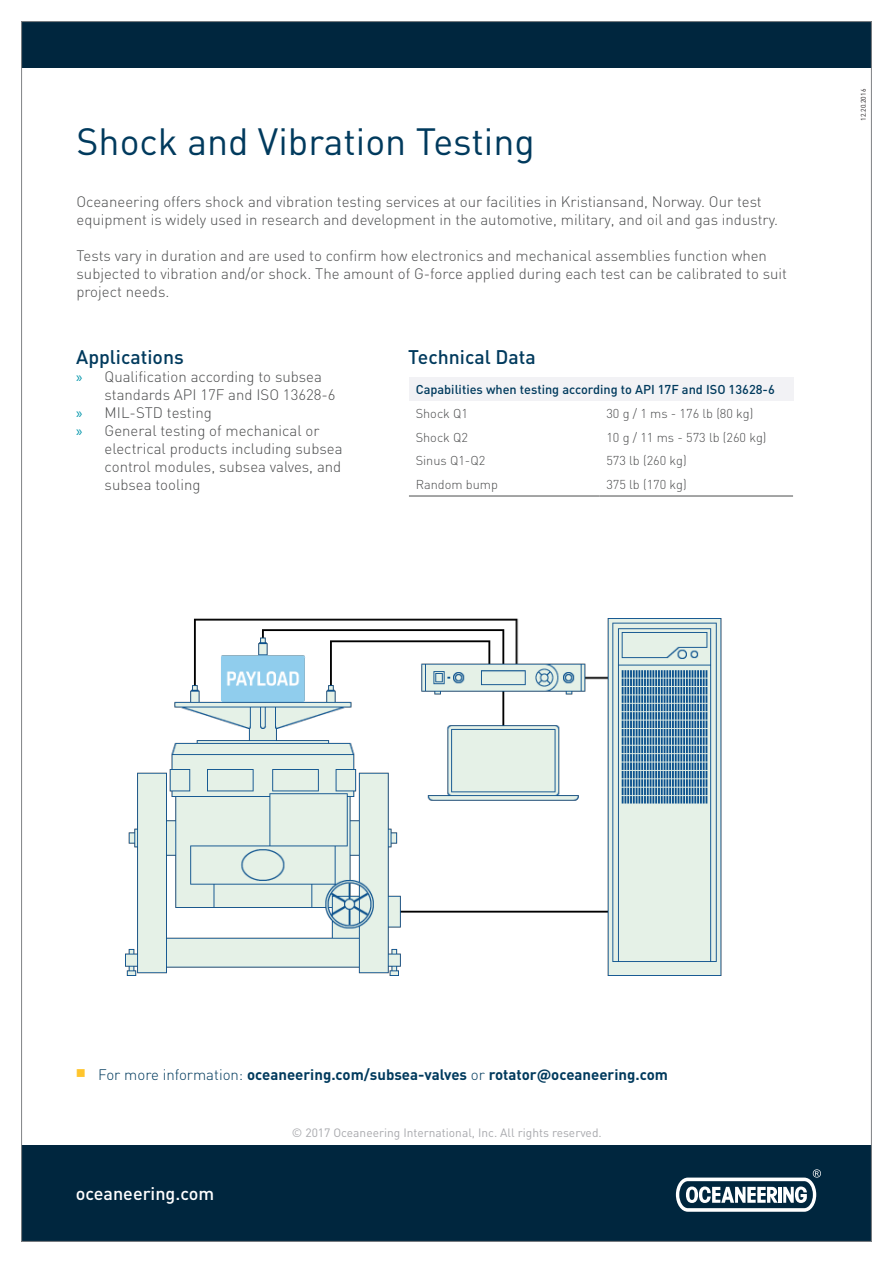
<style>
.page{position:relative;width:893px;height:1263px;background:#fff}
.page>*{position:absolute;margin:0;border:0;box-sizing:border-box;transform-origin:0 0}
.Heading{font:37.5px "DIN";color:#003a5d}
.Ingress_features_tec{font:500 19.5px "DIN";color:#003a5d}
.Oceaneering_com__tag{font:500 18px "DIN";color:#fff}
.Body_text{font:300 15px/18px "DIN";color:#4b4c4d}
.t1{font:700 15px "DIN";color:#003a5d}
.Table_-_Text{font:300 12.75px "DIN";color:#4b4c4d}
.Table_-_Header{font:500 12.75px "DIN";color:#003a5d}
.Copywrite{font:12px "DIN";color:#a8a9ad}
.t2{font:6.75px "DIN";color:#231f20}
.s1{font-family:"Myriad Pro";font-weight:400;color:#0095aa}
.s2{font-weight:300}
.s3{font-family:"DINOT"}
</style>
<div class="page">
<div style="left:21px;top:22px;width:850px;height:46px;background:#00263e"></div>
<div style="left:21px;top:1145px;width:851px;height:97px;background:#00263e"></div>
<svg style="left:676px;top:1169px;width:145px;height:43px"></svg>
<hr style="left:779px;top:1187px;width:3px;height:16px;background:#fff">
<div style="left:409px;top:377px;width:384px;height:24px;background:#f2f2f5"></div>
<hr style="left:409px;top:496px;width:191px;height:1px;background:#4b4c4d">
<hr style="left:600px;top:496px;width:193px;height:1px;background:#4b4c4d">
<img style="left:125px;top:619px;width:597px;height:357px">
<p class="Heading" style="left:77px;top:117px;width:460px">Shock and Vibration Testing</p>
<p class="Body_text" style="left:77px;top:192px;width:703px">Oceaneering offers shock and vibration testing services at our facilities in Kristiansand, Norway. Our test equipment is widely used in research and development in the automotive, military, and oil and gas industry.</p>
<p class="Body_text" style="left:77px;top:246px;width:712px">Tests vary in duration and are used to confirm how electronics and mechanical assemblies function when subjected to vibration and/or shock. The amount of G-force applied during each test can be calibrated to suit project needs.</p>
<p class="Ingress_features_tec" style="left:76px;top:344px;width:109px">Applications</p>
<p class="Body_text" style="left:105px;top:367px;width:232px;text-indent:-28px"><span class="s1">»</span> Qualification according to subsea standards API 17F and ISO 13628-6</p>
<p class="Body_text" style="left:76px;top:403px;width:137px"><span class="s1">»</span> MIL-STD testing</p>
<p class="Body_text" style="left:105px;top:421px;width:239px;text-indent:-28px"><span class="s1">»</span> General testing of mechanical or electrical products including subsea control modules, subsea valves, and subsea tooling</p>
<p class="Ingress_features_tec" style="left:408px;top:344px;width:129px">Technical Data</p>
<p class="Table_-_Header" style="left:416px;top:381px;width:361px">Capabilities when testing according to API 17F and ISO 13628-6</p>
<p class="Table_-_Text" style="left:416px;top:405px;width:54px">Shock Q1</p>
<p class="Table_-_Text" style="left:606px;top:405px;width:149px">30 g / 1 ms - 176 lb (80 kg)</p>
<p class="Table_-_Text" style="left:416px;top:429px;width:54px">Shock Q2</p>
<p class="Table_-_Text" style="left:606px;top:429px;width:162px">10 g / 11 ms - 573 lb (260 kg)</p>
<p class="Table_-_Text" style="left:416px;top:452px;width:71px">Sinus Q1-Q2</p>
<p class="Table_-_Text" style="left:606px;top:452px;width:82px">573 lb (260 kg)</p>
<p class="Table_-_Text" style="left:416px;top:476px;width:84px">Random bump</p>
<p class="Table_-_Text" style="left:606px;top:476px;width:82px">375 lb (170 kg)</p>
<p class="t2" style="left:859px;top:121px;width:33px;rotate:-90deg">12.20.2016</p>
<p class="t1" style="left:98px;top:1064px;width:571px"><span class="s2">For more information:</span> oceaneering.com/subsea-valves <span class="s2">or</span> rotator<span class="s3">@</span>oceaneering.com</p>
<p class="Oceaneering_com__tag" style="left:76px;top:1182px;width:140px">oceaneering.com</p>
<p class="Copywrite" style="left:292px;top:1124px;width:311px">© 2017 Oceaneering International, Inc. All rights reserved.</p>
</div>
